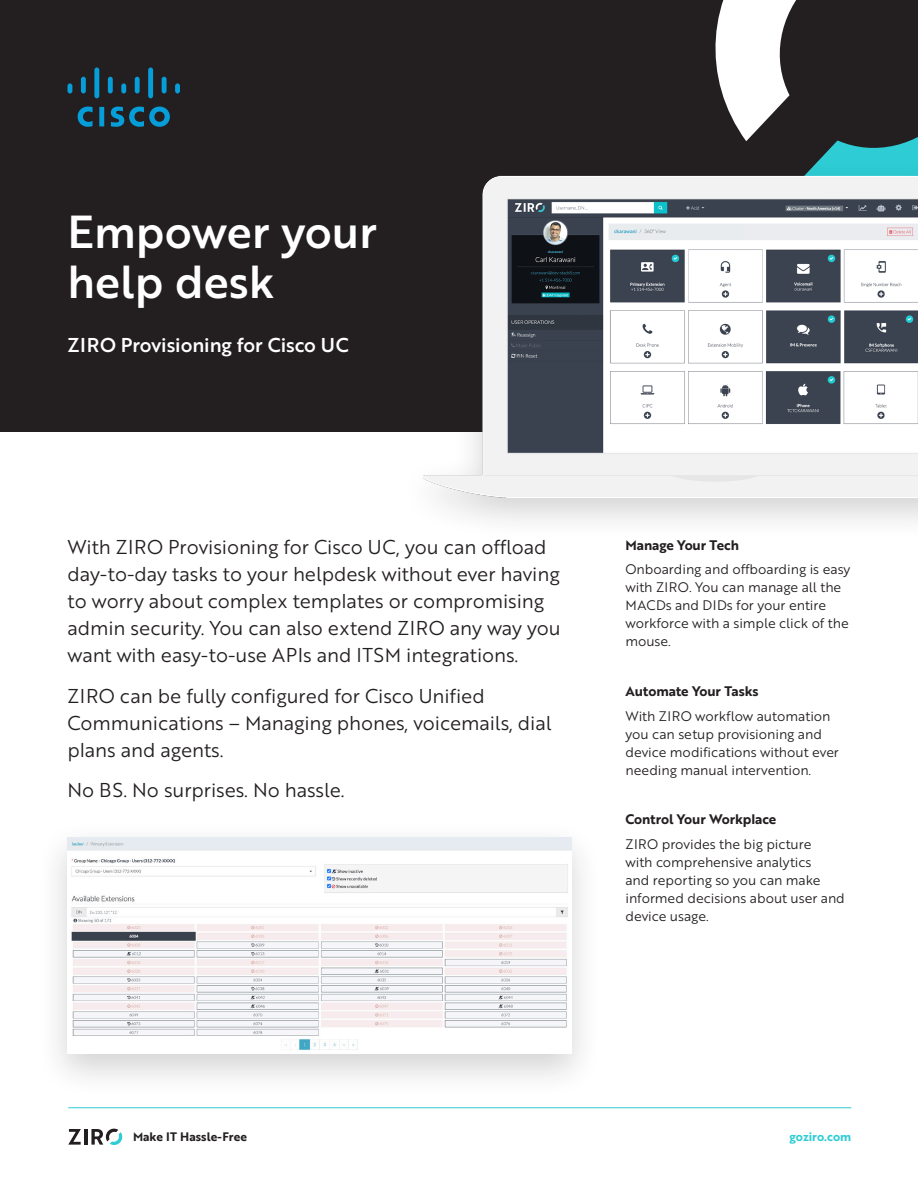
<style>
.page{position:relative;width:918px;height:1188px;background:#fff}
.page>*{position:absolute;margin:0;border:0;box-sizing:border-box;transform-origin:0 0}
.t1{font:45px/49.5px "Brother 1816 Medium";color:#fff}
.Body{font:19.5px/27px "Brother 1816 Book";letter-spacing:-.005em;color:#231f20}
.Subhead{font:19.5px "Brother 1816 Medium";letter-spacing:-.005em;color:#fff}
.Small_Text{font:13.5px/18px "Brother 1816 Book";letter-spacing:-.005em;color:#231f20}
.Small_Text_Head{font:13.5px "Brother 1816 Bold";letter-spacing:-.005em;color:#231f20}
.t2{font:12px "Brother 1816 Bold";color:#231f20}
.t3{font:12px "Brother 1816 Bold";color:#2eccd4}
</style>
<div class="page">
<hr style="left:68px;top:1107px;width:783px;height:1px;background:#2eccd4">
<svg style="left:68px;top:1129px;width:13px;height:16px"></svg>
<hr style="left:84px;top:1129px;width:4px;height:16px;background:#231f20">
<svg style="left:91px;top:1128px;width:32px;height:17px"></svg>
<div style="left:0;top:0;width:918px;height:432px;background:#231f20"></div>
<svg style="left:715px;top:0;width:203px;height:159px"></svg>
<div style="left:37px;top:820px;width:565px;height:277px;background:#231f20;opacity:.2"></div>
<img style="left:68px;top:837px;width:504px;height:217px">
<div style="left:397px;top:159px;width:521px;height:382px;background:#231f20;opacity:.2"></div>
<img style="left:422px;top:176px;width:496px;height:323px">
<svg style="left:78px;top:107px;width:15px;height:20px"></svg>
<svg style="left:99px;top:107px;width:71px;height:20px"></svg>
<svg style="left:67px;top:67px;width:32px;height:31px"></svg>
<svg style="left:108px;top:77px;width:18px;height:16px"></svg>
<svg style="left:148px;top:67px;width:32px;height:31px"></svg>
<div style="left:135px;top:77px;width:5px;height:16px;background:#059ed9;border-radius:2px"></div>
<p class="t1" style="left:68px;top:206px;width:311px">Empower your help desk</p>
<p class="Subhead" style="left:68px;top:330px;width:283px">ZIRO Provisioning for Cisco UC</p>
<p class="Body" style="left:68px;top:533px;width:495px">With ZIRO Provisioning for Cisco UC, you can offload day-to-day tasks to your helpdesk without ever having to worry about complex templates or compromising admin security. You can also extend ZIRO any way you want with easy-to-use APIs and ITSM integrations.</p>
<p class="Body" style="left:68px;top:681px;width:486px">ZIRO can be fully configured for Cisco Unified<br>Communications – Managing phones, voicemails, dial plans and agents.</p>
<p class="Body" style="left:68px;top:776px;width:279px">No BS. No surprises. No hassle.</p>
<p class="Small_Text_Head" style="left:626px;top:535px;width:115px">Manage Your Tech</p>
<p class="Small_Text" style="left:626px;top:560px;width:227px">Onboarding and offboarding is easy with ZIRO. You can manage all the<br>MACDs and DIDs for your entire workforce with a simple click of the mouse.</p>
<p class="Small_Text_Head" style="left:626px;top:681px;width:135px">Automate Your Tasks</p>
<p class="Small_Text" style="left:626px;top:706px;width:215px">With ZIRO workflow automation you can setup provisioning and device modifications without ever needing manual intervention.</p>
<p class="Small_Text_Head" style="left:626px;top:809px;width:152px">Control Your Workplace</p>
<p class="Small_Text" style="left:626px;top:835px;width:221px">ZIRO provides the big picture<br>with comprehensive analytics<br>and reporting so you can make informed decisions about user and device usage.</p>
<p class="t2" style="left:133px;top:1128px;width:115px">Make IT Hassle-Free</p>
<p class="t3" style="left:789px;top:1128px;width:63px">goziro.com</p>
</div>
